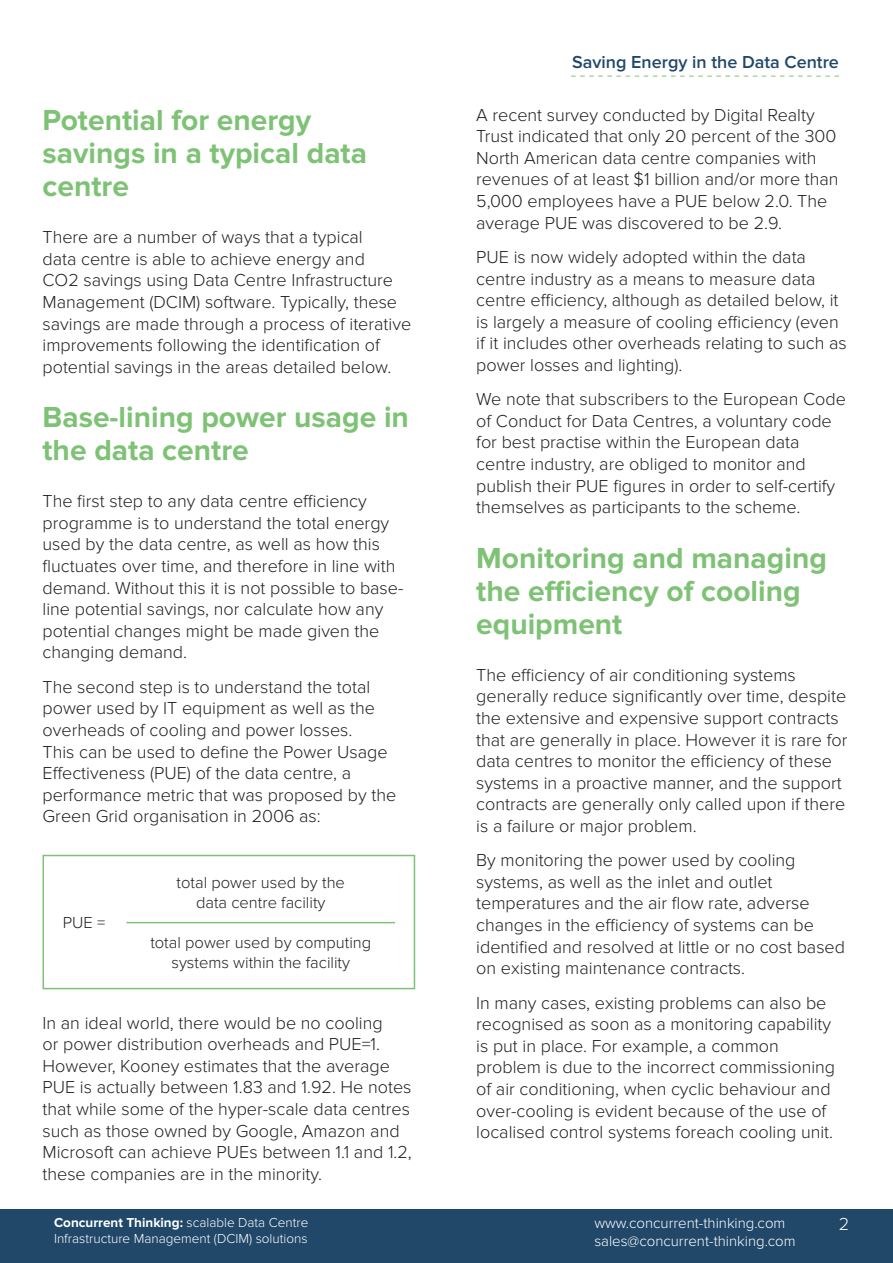
<style>
.page{position:relative;width:893px;height:1263px;background:#fff}
.page>*{position:absolute;margin:0;border:0;box-sizing:border-box;transform-origin:0 0}
.CT_headings{font:700 30px/33px "Proxima Nova";color:#7ec275}
.CT_body{font:300 18px/21.6px "Proxima Nova";color:#231f20}
.t1{font:600 18px "Proxima Nova";color:#214869}
.t2{font:300 18px "Proxima Nova";color:#fff}
.t3{font:300 16.5px/19.8px "Proxima Nova";color:#231f20;text-align:center}
.t4{font:300 15px "Proxima Nova";color:#fff}
.t5{font:300 13.5px/16.2px "Proxima Nova";color:#fff}
.s1{font-weight:700}
</style>
<div class="page">
<div style="left:0;top:1209px;width:893px;height:54px;background:#214869"></div>
<svg style="left:571px;top:76px;width:268px;height:1px"></svg>
<div style="left:43px;top:855px;width:372px;height:134px;border:2px solid #7ec275"></div>
<hr style="left:127px;top:922px;width:268px;height:1px;background:#7ec275">
<p class="CT_headings" style="left:43px;top:104px;width:326px">Potential for energy savings in a typical data centre</p>
<p class="CT_body" style="left:43px;top:227px;width:370px">There are a number of ways that a typical<br>data centre is able to achieve energy and<br>CO2 savings using Data Centre Infrastructure Management (DCIM) software. Typically, these savings are made through a process of iterative improvements following the identification of potential savings in the areas detailed below.</p>
<p class="CT_headings" style="left:43px;top:401px;width:368px">Base-lining power usage in the data centre</p>
<p class="CT_body" style="left:43px;top:491px;width:362px">The first step to any data centre efficiency programme is to understand the total energy used by the data centre, as well as how this fluctuates over time, and therefore in line with demand. Without this it is not possible to base&shy;line potential savings, nor calculate how any potential changes might be made given the changing demand.</p>
<p class="CT_body" style="left:43px;top:676px;width:355px">The second step is to understand the total power used by IT equipment as well as the overheads of cooling and power losses.<br>This can be used to define the Power Usage Effectiveness (PUE) of the data centre, a performance metric that was proposed by the Green Grid organisation in 2006 as:</p>
<p class="t3" style="left:63px;top:912px;width:44px">PUE =</p>
<p class="t3" style="left:177px;top:873px;width:170px">total power used by the data centre facility</p>
<p class="t3" style="left:150px;top:932px;width:222px">total power used by computing systems within the facility</p>
<p class="CT_body" style="left:43px;top:1012px;width:371px">In an ideal world, there would be no cooling<br>or power distribution overheads and PUE=1.<br>However, Kooney estimates that the average PUE is actually between 1.83 and 1.92. He notes that while some of the hyper-scale data centres such as those owned by Google, Amazon and Microsoft can achieve PUEs between 1.1 and 1.2, these companies are in the minority.</p>
<p class="t1" style="left:572px;top:52px;width:268px">Saving Energy in the Data Centre</p>
<p class="CT_body" style="left:476px;top:104px;width:364px">A recent survey conducted by Digital Realty Trust indicated that only 20 percent of the 300<br>North American data centre companies with revenues of at least $1 billion and/or more than 5,000 employees have a PUE below 2.0. The average PUE was discovered to be 2.9.</p>
<p class="CT_body" style="left:476px;top:246px;width:372px">PUE is now widely adopted within the data centre industry as a means to measure data centre efficiency, although as detailed below, it is largely a measure of cooling efficiency (even if it includes other overheads relating to such as power losses and lighting).</p>
<p class="CT_body" style="left:476px;top:389px;width:371px">We note that subscribers to the European Code of Conduct for Data Centres, a voluntary code for best practise within the European data centre industry, are obliged to monitor and publish their PUE figures in order to self-certify themselves as participants to the scheme.</p>
<p class="CT_headings" style="left:476px;top:542px;width:352px">Monitoring and managing the efficiency of cooling equipment</p>
<p class="CT_body" style="left:476px;top:664px;width:373px">The efficiency of air conditioning systems generally reduce significantly over time, despite the extensive and expensive support contracts that are generally in place. However it is rare for data centres to monitor the efficiency of these systems in a proactive manner, and the support contracts are generally only called upon if there is a failure or major problem.</p>
<p class="CT_body" style="left:476px;top:850px;width:370px">By monitoring the power used by cooling systems, as well as the inlet and outlet temperatures and the air flow rate, adverse changes in the efficiency of systems can be identified and resolved at little or no cost based on existing maintenance contracts.</p>
<p class="CT_body" style="left:476px;top:992px;width:360px">In many cases, existing problems can also be recognised as soon as a monitoring capability is put in place. For example, a common problem is due to the incorrect commissioning of air conditioning, when cyclic behaviour and over-cooling is evident because of the use of localised control systems foreach cooling unit.</p>
<p class="t5" style="left:54px;top:1214px;width:256px"><span class="s1">Concurrent Thinking:</span> scalable Data Centre<br>Infrastructure Management (DCIM) solutions</p>
<p class="t4" style="left:594px;top:1214px;width:193px">www.concurrent-thinking.com</p>
<p class="t2" style="left:839px;top:1214px;width:12px">2</p>
<p class="t4" style="left:594px;top:1232px;width:203px">sales@concurrent-thinking.com</p>
</div>
